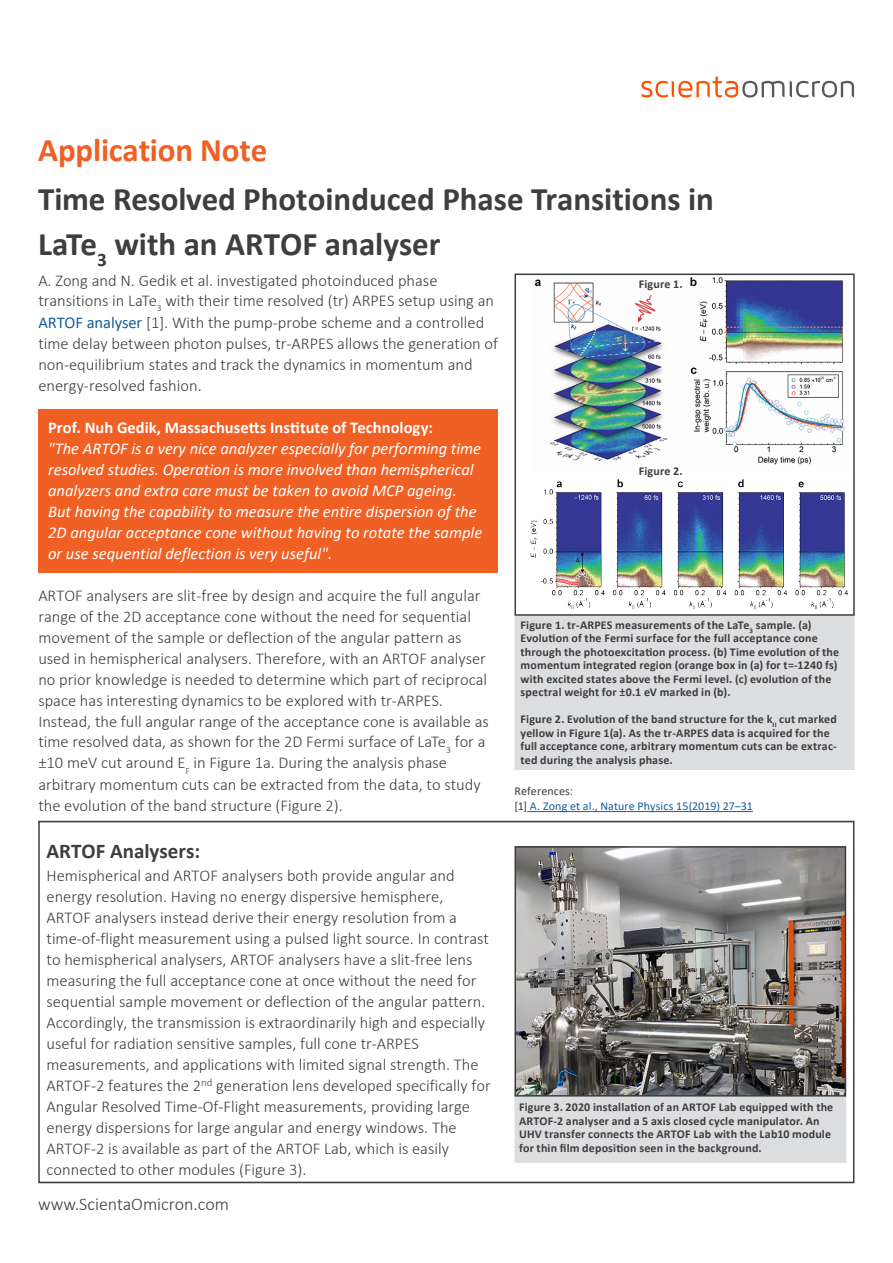
<style>
.page{position:relative;width:893px;height:1263px;background:#fff}
.page>*{position:absolute;margin:0;border:0;box-sizing:border-box;transform-origin:0 0}
.Headline1B{font:700 33px/48.8px "Calibri";color:#3e3e3f}
.Body_Text{font:700 21px "Calibri";color:#3e3e3f}
.t1{font:300 18px "Calibri";color:#3e3e3f}
.Body_Text-2{font:300 16.5px/21px "Calibri";color:#3e3e3f}
.Body_Text-3{font:italic 16.5px/21px "Calibri";color:#fff}
.Picture_Caption{font:700 12px/13.5px "Calibri";letter-spacing:.015em;color:#3e3e3f}
.Body_Text-4{font:12px "Calibri";letter-spacing:.01em;color:#175d9e}
.Body_Text-5{font:12px "Calibri";letter-spacing:.01em;color:#3e3e3f}
.s1{color:#f06024}
.s2{font-weight:400;color:#175d9e}
.s3{font-weight:700;font-style:normal}
.s4{color:#3e3e3f}
</style>
<div class="page">
<div style="left:38px;top:821px;width:816px;height:362px;border:2px solid #3e3e3f"></div>
<div style="left:514px;top:611px;width:341px;height:159px;background:#dcdddf"></div>
<div style="left:515px;top:274px;width:339px;height:341px;background:#fff"></div>
<img style="left:534px;top:277px;width:311px;height:188px">
<div style="left:514px;top:274px;width:341px;height:342px;border:2px solid #3e3e3f"></div>
<div style="left:38px;top:409px;width:459px;height:163px;background:#f06024"></div>
<div style="left:514px;top:1082px;width:332px;height:81px;background:#dcdddf"></div>
<img style="left:517px;top:849px;width:326px;height:244px">
<div style="left:514px;top:846px;width:332px;height:250px;border:2px solid #3e3e3f"></div>
<img style="left:531px;top:479px;width:317px;height:131px">
<hr style="left:527px;top:811px;width:226px;height:1px;background:#175d9e">
<svg style="left:641px;top:77px;width:143px;height:21px"></svg>
<svg style="left:790px;top:81px;width:64px;height:17px"></svg>
<p class="Headline1B" style="left:38px;top:125px;width:677px"><span class="s1">Application Note<br></span>Time Resolved Photoinduced Phase Transitions in</p>
<p class="Headline1B" style="left:38px;top:220px;width:404px">LaTe<sub>3</sub> with an ARTOF analyser</p>
<p class="Body_Text-2" style="left:38px;top:271px;width:457px;line-height:19.8px">A. Zong and N. Gedik et al. investigated photoinduced phase transitions in LaTe<sub>3</sub> with their time resolved (tr) ARPES setup using an</p>
<p class="Body_Text-2" style="left:38px;top:312px;width:461px"><span class="s2">ARTOF analyser</span> [1]. With the pump-probe scheme and a controlled time delay between photon pulses, tr-ARPES allows the generation of non-equilibrium states and track the dynamics in momentum and energy-resolved fashion.</p>
<p class="Body_Text-3" style="left:48px;top:416px;width:436px"><span class="s3">Prof. Nuh Gedik, Massachusetts Institute of Technology:<br></span>"The ARTOF is a very nice analyzer especially for performing time resolved studies. Operation is more involved than hemispherical analyzers and extra care must be taken to avoid MCP ageing.<br>But having the capability to measure the entire dispersion of the 2D angular acceptance cone without having to rotate the sample or use sequential deflection is very useful".</p>
<p class="Body_Text-2" style="left:38px;top:585px;width:452px">ARTOF analysers are slit-free by design and acquire the full angular range of the 2D acceptance cone without the need for sequential movement of the sample or deflection of the angular pattern as used in hemispherical analysers. Therefore, with an ARTOF analyser no prior knowledge is needed to determine which part of reciprocal space has interesting dynamics to be explored with tr-ARPES.<br>Instead, the full angular range of the acceptance cone is available as time resolved data, as shown for the 2D Fermi surface of LaTe<sub>3</sub> for a ±10 meV cut around E<sub>F</sub> in Figure 1a. During the analysis phase arbitrary momentum cuts can be extracted from the data, to study the evolution of the band structure (Figure 2).</p>
<p class="Body_Text" style="left:47px;top:836px;width:155px">ARTOF Analysers:</p>
<p class="Body_Text-2" style="left:47px;top:865px;width:446px">Hemispherical and ARTOF analysers both provide angular and energy resolution. Having no energy dispersive hemisphere, ARTOF analysers instead derive their energy resolution from a time-of-flight measurement using a pulsed light source. In contrast to hemispherical analysers, ARTOF analysers have a slit-free lens measuring the full acceptance cone at once without the need for sequential sample movement or deflection of the angular pattern.<br>Accordingly, the transmission is extraordinarily high and especially useful for radiation sensitive samples, full cone tr-ARPES measurements, and applications with limited signal strength. The ARTOF-2 features the 2<sup>nd</sup> generation lens developed specifically for Angular Resolved Time-Of-Flight measurements, providing large energy dispersions for large angular and energy windows. The ARTOF-2 is available as part of the ARTOF Lab, which is easily connected to other modules (Figure 3).</p>
<p class="t1" style="left:38px;top:1193px;width:192px">www.ScientaOmicron.com</p>
<p class="Picture_Caption" style="left:639px;top:277px;width:45px">Figure 1.</p>
<p class="Picture_Caption" style="left:639px;top:464px;width:46px">Figure 2.</p>
<p class="Picture_Caption" style="left:521px;top:618px;width:320px">Figure 1. tr-ARPES measurements of the LaTe<sub>3</sub> sample. (a)<br>Evolution of the Fermi surface for the full acceptance cone through the photoexcitation process. (b) Time evolution of the momentum integrated region (orange box in (a) for t=-1240 fs) with excited states above the Fermi level. (c) evolution of the spectral weight for ±0.1 eV marked in (b).</p>
<p class="Picture_Caption" style="left:521px;top:712px;width:318px">Figure 2. Evolution of the band structure for the k<sub>II</sub> cut marked yellow in Figure 1(a). As the tr-ARPES data is acquired for the full acceptance cone, arbitrary momentum cuts can be extrac&shy;ted during the analysis phase.</p>
<p class="Body_Text-5" style="left:514px;top:783px;width:60px">References:</p>
<p class="Body_Text-4" style="left:514px;top:798px;width:240px"><span class="s4">[1]</span> A. Zong et al., Nature Physics 15(2019) 27–31</p>
<p class="Picture_Caption" style="left:519px;top:1100px;width:316px">Figure 3. 2020 installation of an ARTOF Lab equipped with the ARTOF-2 analyser and a 5 axis closed cycle manipulator. An UHV transfer connects the ARTOF Lab with the Lab10 module for thin film deposition seen in the background.</p>
</div>
